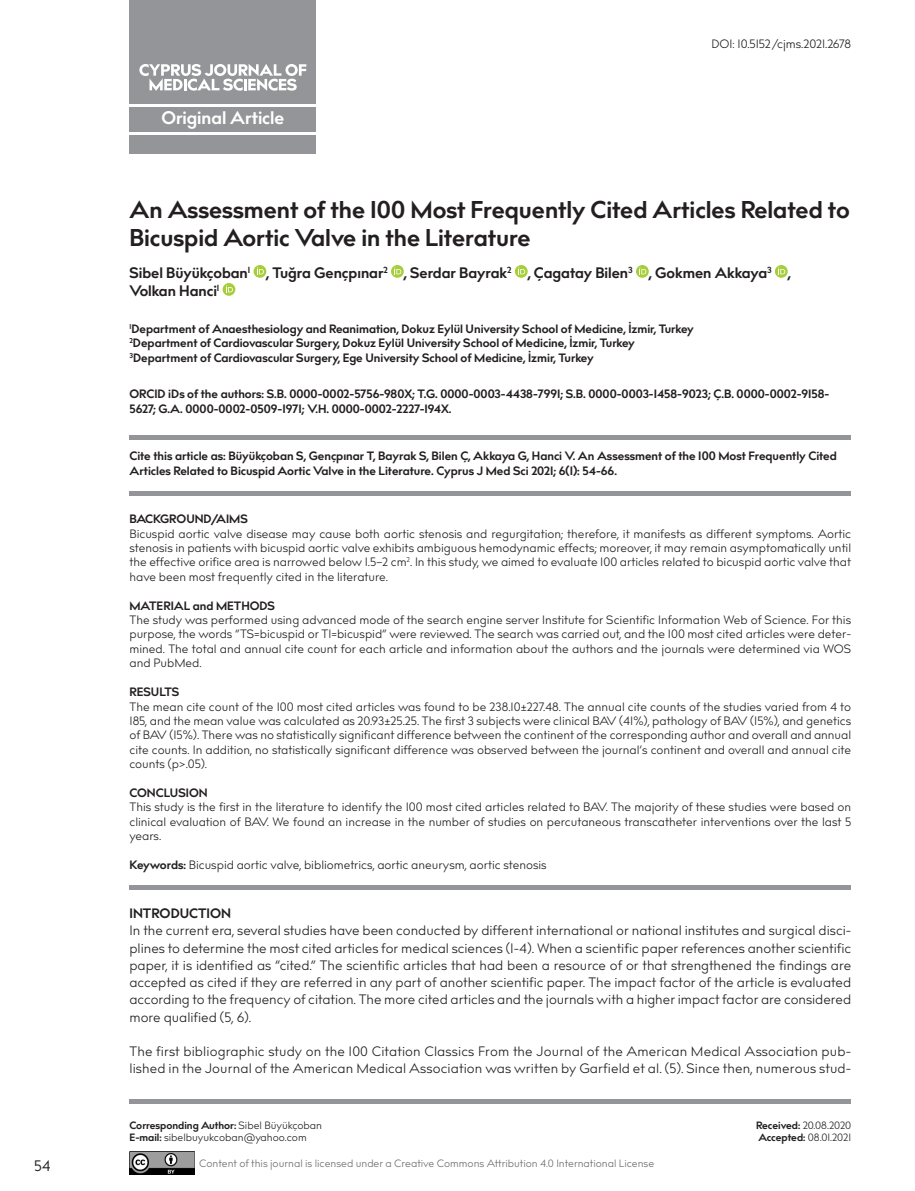
<style>
.page{position:relative;width:915px;height:1191px;background:#fff}
.page>*{position:absolute;margin:0;border:0;box-sizing:border-box;transform-origin:0 0}
.t1{font:700 24px/28.8px "billcorporatenarrow";color:#231f20}
.t2{font:700 18px "billcorporatenarrow";color:#fff}
.t3{font:700 15px/18px "billcorporatenarrow";color:#231f20}
.t4{font:15px "billcorporatenarrow";color:#231f20}
.t5{font:13.5px/17.2px "billcorporatenarrow";letter-spacing:.01em;color:#231f20;text-align:justify}
.t6{font:700 13.5px "billcorporatenarrow";color:#231f20}
.t7{font:12px/14.4px "billcorporatenarrow";color:#231f20;text-align:justify}
.t8{font:700 12px/14.4px "billcorporatenarrow";color:#231f20}
.t9{font:10.5px "billcorporatenarrow";color:#6c6d70}
.t10{font:10.5px "billcorporatenarrow";color:#231f20}
.t11{font:700 10.5px "billcorporatenarrow";color:#231f20}
.s1{font-weight:700}
.s2{font-weight:400}
</style>
<div class="page">
<div style="left:129px;top:0;width:187px;height:154px;background:#939598"></div>
<svg style="left:139px;top:64px;width:167px;height:27px"></svg>
<hr style="left:129px;top:132px;width:187px;height:3px;background:#fff">
<hr style="left:129px;top:104px;width:187px;height:2px;background:#fff">
<svg style="left:253px;top:265px;width:13px;height:13px"></svg>
<svg style="left:257px;top:267px;width:7px;height:7px"></svg>
<svg style="left:391px;top:265px;width:12px;height:13px"></svg>
<svg style="left:394px;top:267px;width:7px;height:7px"></svg>
<svg style="left:514px;top:265px;width:13px;height:13px"></svg>
<svg style="left:518px;top:267px;width:7px;height:7px"></svg>
<svg style="left:635px;top:265px;width:13px;height:13px"></svg>
<svg style="left:639px;top:267px;width:7px;height:7px"></svg>
<svg style="left:774px;top:265px;width:13px;height:13px"></svg>
<svg style="left:778px;top:267px;width:7px;height:7px"></svg>
<svg style="left:222px;top:283px;width:13px;height:13px"></svg>
<svg style="left:226px;top:285px;width:7px;height:7px"></svg>
<div style="left:129px;top:1099px;width:721px;height:5px;background:#939598"></div>
<hr style="left:129px;top:886px;width:721px;height:4px;background:#939598">
<hr style="left:129px;top:436px;width:721px;height:4px;background:#939598">
<hr style="left:129px;top:492px;width:721px;height:4px;background:#939598">
<img style="left:129px;top:1151px;width:66px;height:23px">
<p class="t4" style="left:34px;top:1154px;width:18px">54</p>
<p class="t2" style="left:161px;top:105px;width:124px">Original Article</p>
<p class="t7" style="left:711px;top:37px;width:141px">DOI: 10.5152/cjms.2021.2678</p>
<p class="t1" style="left:129px;top:196px;width:721px">An Assessment of the 100 Most Frequently Cited Articles Related to<br>Bicuspid Aortic Valve in the Literature</p>
<p class="t3" style="left:129px;top:264px;width:662px">Sibel Büyükçoban<sup>1</sup> , Tuğra Gençpınar<sup>2</sup> , Serdar Bayrak<sup>2</sup> , Çagatay Bilen<sup>3</sup> , Gokmen Akkaya<sup>3</sup> ,<br>Volkan Hanci<sup>1</sup></p>
<p class="t8" style="left:129px;top:322px;width:565px"><sup>1</sup>Department of Anaesthesiology and Reanimation, Dokuz Eylül University School of Medicine, İzmir, Turkey</p>
<p class="t8" style="left:129px;top:336px;width:507px"><sup>2</sup>Department of Cardiovascular Surgery, Dokuz Eylül University School of Medicine, İzmir, Turkey</p>
<p class="t8" style="left:129px;top:350px;width:465px"><sup>3</sup>Department of Cardiovascular Surgery, Ege University School of Medicine, İzmir, Turkey</p>
<p class="t8" style="left:129px;top:387px;width:701px">ORCID iDs of the authors: S.B. 0000-0002-5756-980X; T.G. 0000-0003-4438-7991; S.B. 0000-0003-1458-9023; Ç.B. 0000-0002-9158-<br>5627; G.A. 0000-0002-0509-1971; V.H. 0000-0002-2227-194X.</p>
<p class="t8" style="left:129px;top:449px;width:708px">Cite this article as: Büyükçoban S, Gençpınar T, Bayrak S, Bilen Ç, Akkaya G, Hanci V. An Assessment of the 100 Most Frequently Cited<br>Articles Related to Bicuspid Aortic Valve in the Literature. Cyprus J Med Sci 2021; 6(1): 54-66.</p>
<p class="t8" style="left:129px;top:512px;width:120px">BACKGROUND/AIMS</p>
<p class="t7" style="left:129px;top:526px;width:723px">Bicuspid aortic valve disease may cause both aortic stenosis and regurgitation; therefore, it manifests as different symptoms. Aortic stenosis in patients with bicuspid aortic valve exhibits ambiguous hemodynamic effects; moreover, it may remain asymptomatically until the effective orifice area is narrowed below 1.5–2 cm<sup>2</sup>. In this study, we aimed to evaluate 100 articles related to bicuspid aortic valve that have been most frequently cited in the literature.</p>
<p class="t8" style="left:129px;top:598px;width:147px">MATERIAL and METHODS</p>
<p class="t7" style="left:129px;top:613px;width:723px">The study was performed using advanced mode of the search engine server Institute for Scientific Information Web of Science. For this purpose, the words “TS=bicuspid or TI=bicuspid” were reviewed. The search was carried out, and the 100 most cited articles were deter&shy;mined. The total and annual cite count for each article and information about the authors and the journals were determined via WOS and PubMed.</p>
<p class="t8" style="left:129px;top:685px;width:51px">RESULTS</p>
<p class="t7" style="left:129px;top:699px;width:723px">The mean cite count of the 100 most cited articles was found to be 238.10±227.48. The annual cite counts of the studies varied from 4 to 185, and the mean value was calculated as 20.93±25.25. The first 3 subjects were clinical BAV (41%), pathology of BAV (15%), and genetics of BAV (15%). There was no statistically significant difference between the continent of the corresponding author and overall and annual cite counts. In addition, no statistically significant difference was observed between the journal’s continent and overall and annual cite counts (p&gt;.05).</p>
<p class="t8" style="left:129px;top:786px;width:80px">CONCLUSION</p>
<p class="t7" style="left:129px;top:800px;width:723px">This study is the first in the literature to identify the 100 most cited articles related to BAV. The majority of these studies were based on clinical evaluation of BAV. We found an increase in the number of studies on percutaneous transcatheter interventions over the last 5 years.</p>
<p class="t7" style="left:129px;top:858px;width:418px"><span class="s1">Keywords:</span> Bicuspid aortic valve, bibliometrics, aortic aneurysm, aortic stenosis</p>
<p class="t6" style="left:129px;top:903px;width:103px">INTRODUCTION</p>
<p class="t5" style="left:129px;top:922px;width:723px">In the current era, several studies have been conducted by different international or national institutes and surgical disci&shy;plines to determine the most cited articles for medical sciences (1-4). When a scientific paper references another scientific paper, it is identified as “cited.” The scientific articles that had been a resource of or that strengthened the findings are accepted as cited if they are referred in any part of another scientific paper. The impact factor of the article is evaluated according to the frequency of citation. The more cited articles and the journals with a higher impact factor are considered more qualified (5, 6).</p>
<p class="t5" style="left:129px;top:1043px;width:723px">The first bibliographic study on the 100 Citation Classics From the Journal of the American Medical Association pub&shy;lished in the Journal of the American Medical Association was written by Garfield et al. (5). Since then, numerous stud-</p>
<p class="t11" style="left:129px;top:1117px;width:194px">Corresponding Author: <span class="s2">Sibel Büyükçoban</span></p>
<p class="t10" style="left:129px;top:1130px;width:179px"><span class="s1">E-mail:</span> sibelbuyukcoban@yahoo.com</p>
<p class="t9" style="left:199px;top:1155px;width:456px">Content of this journal is licensed under a Creative Commons Attribution 4.0 International License</p>
<p class="t10" style="left:756px;top:1117px;width:96px"><span class="s1">Received:</span> 20.08.2020</p>
<p class="t10" style="left:758px;top:1130px;width:94px"><span class="s1">Accepted:</span> 08.01.2021</p>
</div>
